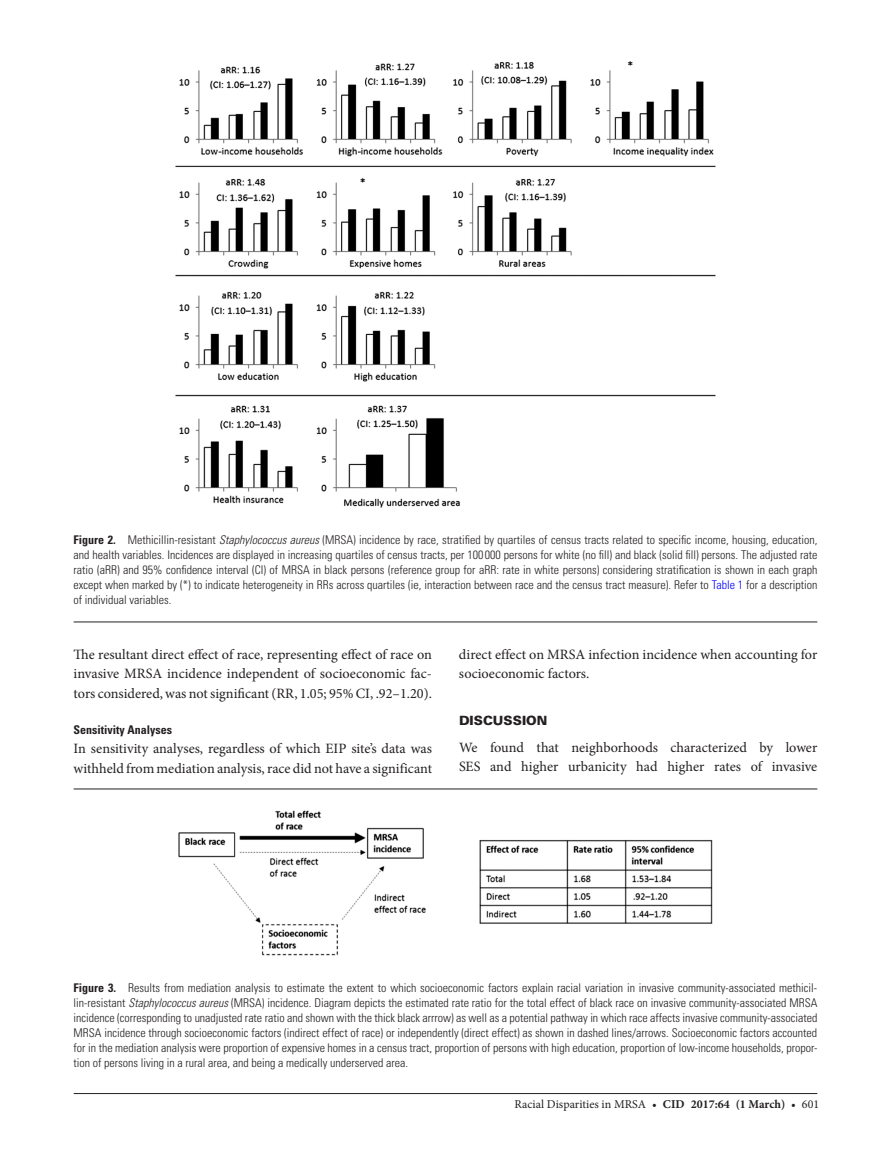
<style>
.page{position:relative;width:891px;height:1174px;background:#fff}
.page>*{position:absolute;margin:0;border:0;box-sizing:border-box;transform-origin:0 0}
.t1{font:14.25px/19.5px "Minion Pro";color:#231f20}
.t2{font:900 12.75px "Univers LT Std";color:#231f20}
.t3{font:300 condensed 12px/15px "Univers LT Std";color:#231f20;text-align:justify}
.t4{font:12px "Minion Pro";color:#231f20}
.t5{font:700 condensed 12px "Univers LT Std";color:#231f20}
.s1{font-weight:700}
.s2{font-style:italic}
.s3{color:#00f}
</style>
<div class="page">
<hr style="left:74px;top:1093px;width:743px;height:1px;background:#231f20">
<hr style="left:74px;top:622px;width:743px;height:1px;background:#231f20">
<img style="left:175px;top:61px;width:541px;height:447px">
<hr style="left:74px;top:789px;width:743px;height:1px;background:#231f20">
<img style="left:178px;top:810px;width:535px;height:146px">
<p class="t3" style="left:74px;top:532px;width:745px"><span class="s1">Figure 2.</span> Methicillin-resistant <span class="s2">Staphylococcus aureus</span> (MRSA) incidence by race, stratified by quartiles of census tracts related to specific income, housing, education, and health variables. Incidences are displayed in increasing quartiles of census tracts, per 100 000 persons for white (no fill) and black (solid fill) persons. The adjusted rate ratio (aRR) and 95% confidence interval (CI) of MRSA in black persons (reference group for aRR: rate in white persons) considering stratification is shown in each graph except when marked by (*) to indicate heterogeneity in RRs across quartiles (ie, interaction between race and the census tract measure). Refer to <span class="s3">Table 1</span> for a description of individual variables.</p>
<p class="t1" style="left:74px;top:645px;width:360px;text-align:justify">The resultant direct effect of race, representing effect of race on invasive MRSA incidence independent of socioeconomic fac&shy;tors considered, was not significant (RR, 1.05; 95% CI, .92–1.20).</p>
<p class="t5" style="left:74px;top:722px;width:100px">Sensitivity Analyses</p>
<p class="t1" style="left:74px;top:739px;width:360px">In sensitivity analyses, regardless of which EIP site’s data was withheld from mediation analysis, race did not have a significant</p>
<p class="t1" style="left:459px;top:645px;width:360px">direct effect on MRSA infection incidence when accounting for socioeconomic factors.</p>
<p class="t2" style="left:459px;top:712px;width:90px">DISCUSSION</p>
<p class="t1" style="left:459px;top:738px;width:360px">We found that neighborhoods characterized by lower<br>SES and higher urbanicity had higher rates of invasive</p>
<p class="t3" style="left:74px;top:981px;width:745px"><span class="s1">Figure 3.</span> Results from mediation analysis to estimate the extent to which socioeconomic factors explain racial variation in invasive community-associated methicil&shy;lin-resistant <span class="s2">Staphylococcus aureus</span> (MRSA) incidence. Diagram depicts the estimated rate ratio for the total effect of black race on invasive community-associated MRSA incidence (corresponding to unadjusted rate ratio and shown with the thick black arrrow) as well as a potential pathway in which race affects invasive community-associated MRSA incidence through socioeconomic factors (indirect effect of race) or independently (direct effect) as shown in dashed lines/arrows. Socioeconomic factors accounted for in the mediation analysis were proportion of expensive homes in a census tract, proportion of persons with high education, proportion of low-income households, propor&shy;tion of persons living in a rural area, and being a medically underserved area.</p>
<p class="t4" style="left:515px;top:1096px;width:306px">Racial Disparities in MRSA • <span class="s1">CID 2017:64 (1 March)</span> • 601</p>
</div>
